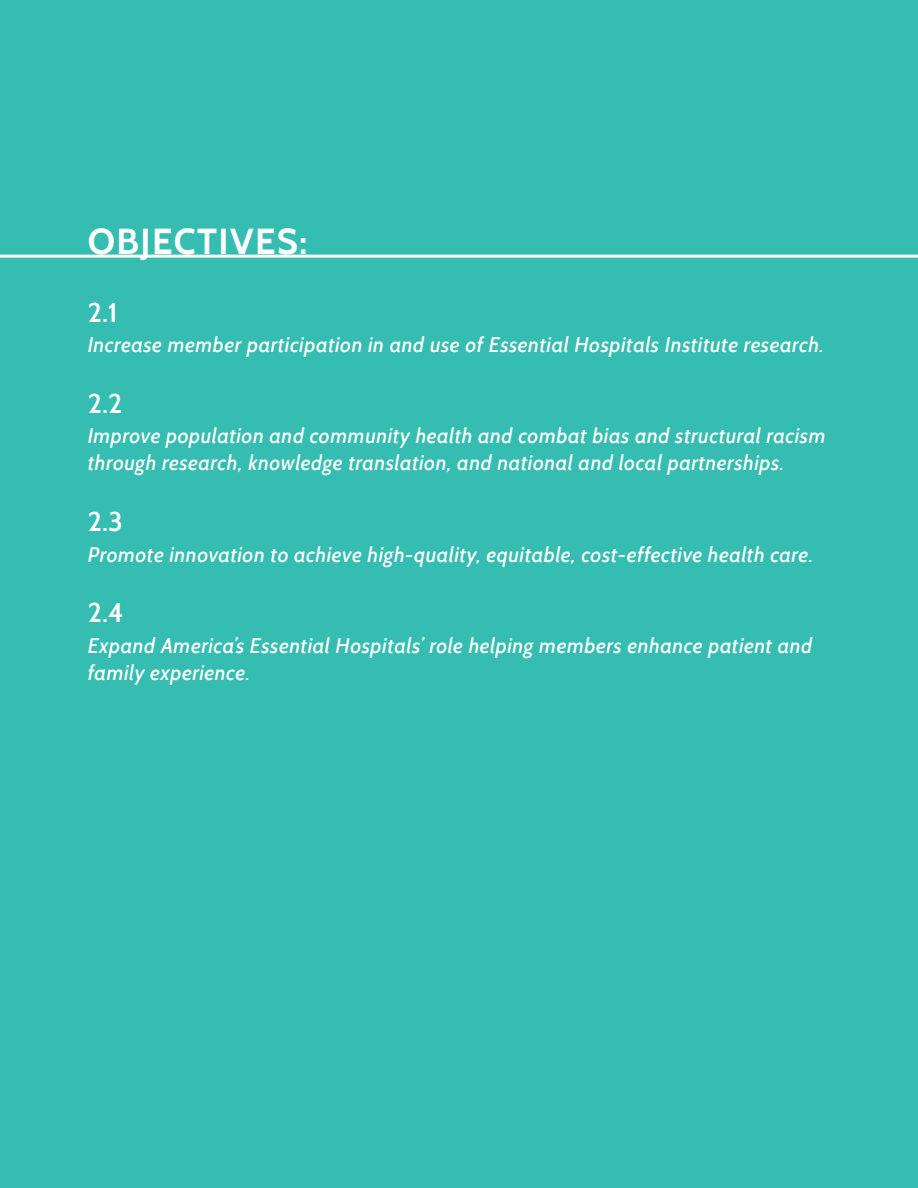
<style>
.page{position:relative;width:918px;height:1188px;background:#35bdb2}
.page>*{position:absolute;margin:0;border:0;box-sizing:border-box;transform-origin:0 0}
.t1{font:700 36px "Cabin";letter-spacing:.04em;color:#fff}
.t2{font:600 27px "Cabin";color:#fff}
.t3{font:italic 500 21px/27px "Cabin";letter-spacing:.02em;color:#fff}
</style>
<div class="page">
<hr style="left:0;top:255px;width:918px;height:3px;background:#fff">
<h1 class="t1" style="left:88px;top:220px;width:221px">OBJECTIVES:</h1>
<p class="t2" style="left:88px;top:296px;width:31px">2.1</p>
<p class="t3" style="left:88px;top:331px;width:738px">Increase member participation in and use of Essential Hospitals Institute research.</p>
<p class="t2" style="left:88px;top:387px;width:36px">2.2</p>
<p class="t3" style="left:88px;top:422px;width:740px">Improve population and community health and combat bias and structural racism through research, knowledge translation, and national and local partnerships.</p>
<p class="t2" style="left:88px;top:505px;width:36px">2.3</p>
<p class="t3" style="left:88px;top:541px;width:727px">Promote innovation to achieve high-quality, equitable, cost-effective health care.</p>
<p class="t2" style="left:88px;top:597px;width:37px">2.4</p>
<p class="t3" style="left:88px;top:632px;width:726px">Expand America’s Essential Hospitals’ role helping members enhance patient and family experience.</p>
</div>
